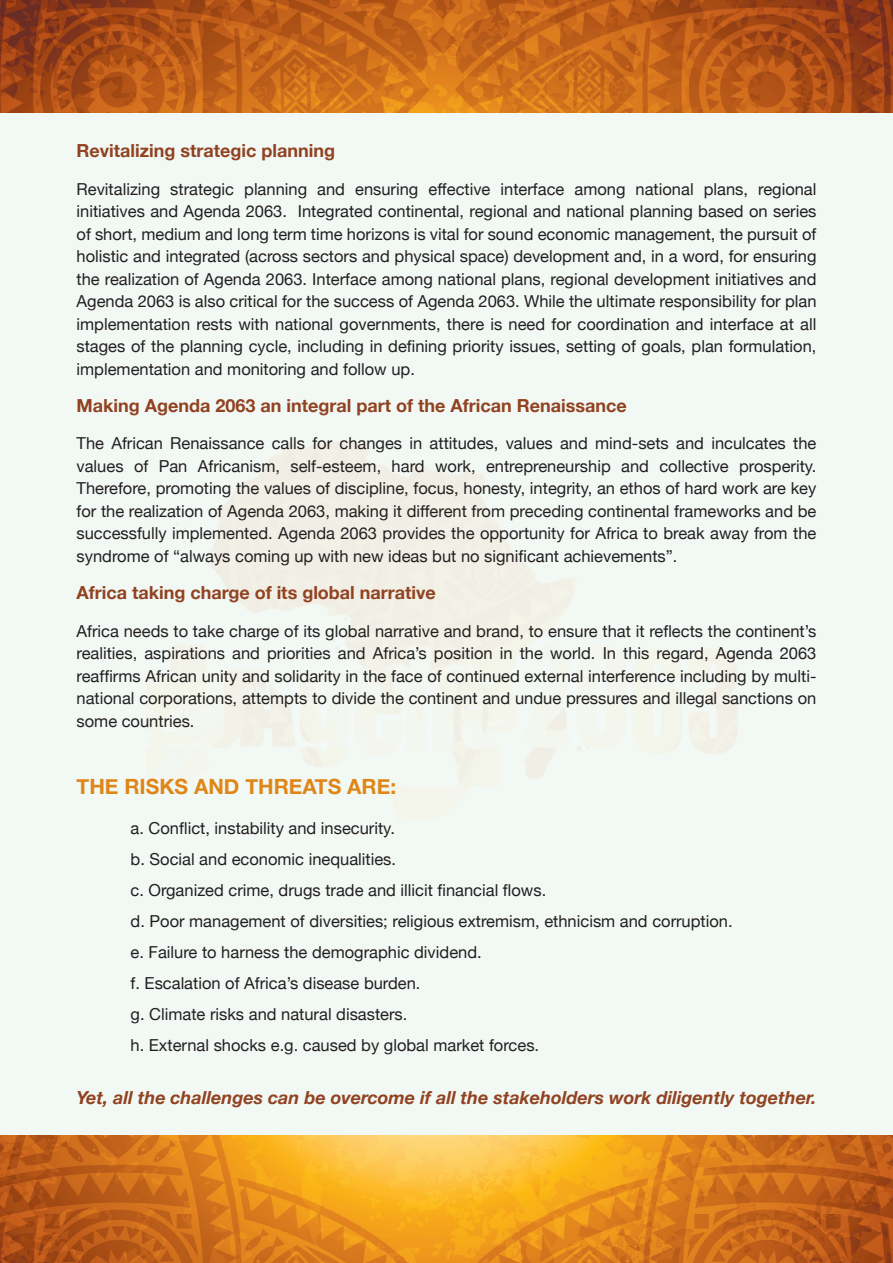
<style>
.page{position:relative;width:893px;height:1263px;background:#f2f9f5}
.page>*{position:absolute;margin:0;border:0;box-sizing:border-box;transform-origin:0 0}
.t1{font:700 21px "Helvetica Neue";color:#df8619}
.t2{font:700 18px "Helvetica Neue";color:#914221}
.t3{font:italic 700 18px "Helvetica Neue";color:#914221}
.t4{font:16.5px/22.5px "Helvetica Neue";color:#231f20}
</style>
<div class="page">
<img style="left:0;top:0;width:893px;height:113px">
<img style="left:0;top:1135px;width:893px;height:128px">
<p class="t2" style="left:77px;top:140px;width:260px">Revitalizing strategic planning</p>
<p class="t4" style="left:77px;top:177px;width:85px">Revitalizing</p>
<p class="t4" style="left:170px;top:177px;width:65px">strategic</p>
<p class="t4" style="left:244px;top:177px;width:64px">planning</p>
<p class="t4" style="left:317px;top:177px;width:29px">and</p>
<p class="t4" style="left:355px;top:177px;width:65px">ensuring</p>
<p class="t4" style="left:428px;top:177px;width:64px">effective</p>
<p class="t4" style="left:501px;top:177px;width:65px">interface</p>
<p class="t4" style="left:574px;top:177px;width:53px">among</p>
<p class="t4" style="left:636px;top:177px;width:60px">national</p>
<p class="t4" style="left:704px;top:177px;width:46px">plans,</p>
<p class="t4" style="left:758px;top:177px;width:60px">regional</p>
<p class="t4" style="left:77px;top:200px;width:741px">initiatives and Agenda 2063.<br>of short, medium and long term time horizons is vital for sound economic management, the pursuit of holistic and integrated (across sectors and physical space) development and in, a word, for ensuring the realization of Agenda 2063. Interface among national plans, regional development initiatives and Agenda 2063 is also critical for the success of Agenda 2063. While the ultimate responsibility for plan implementation rests with national governments, there is need for coordination and interface at all stages of the planning cycle, including in defining priority issues, setting of goals, plan formulation, implementation and monitoring and follow up.</p>
<p class="t2" style="left:77px;top:394px;width:552px">Making Agenda 2063 an integral part of the African Renaissance</p>
<p class="t4" style="left:77px;top:432px;width:741px;text-align:right">The African Renaissance calls for changes in attitudes, values and mind-sets and inculcates the prosperity.</p>
<p class="t4" style="left:298px;top:200px;width:520px">Integrated continental, regional and national planning based on series</p>
<p class="t4" style="left:134px;top:454px;width:16px">of</p>
<p class="t4" style="left:198px;top:454px;width:84px">Africanism,</p>
<p class="t4" style="left:290px;top:454px;width:92px">self-esteem,</p>
<p class="t4" style="left:77px;top:454px;width:741px">values<br>Therefore, promoting the values of discipline, focus, honesty, integrity, an ethos of hard work are key for the realization of Agenda 2063, making it different from preceding continental frameworks and be successfully implemented. Agenda 2063 provides the opportunity for Africa to break away from the syndrome of “always coming up with new ideas but no significant achievements .“</p>
<p class="t2" style="left:77px;top:582px;width:361px">Africa taking charge of its global narrative</p>
<p class="t4" style="left:77px;top:619px;width:741px">Africa needs to take charge of its global narrative and brand, to ensure that it reflects the continent s’ realities, aspirations and priorities and Africa s’ position in the world. In this regard, Agenda 2063</p>
<p class="t4" style="left:77px;top:687px;width:741px">national corporations, attempts to divide the continent and undue pressures and illegal sanctions on</p>
<p class="t4" style="left:159px;top:454px;width:30px">Pan</p>
<p class="t4" style="left:392px;top:454px;width:35px">hard</p>
<p class="t4" style="left:435px;top:454px;width:42px">work,</p>
<p class="t4" style="left:486px;top:454px;width:126px">entrepreneurship</p>
<p class="t4" style="left:621px;top:454px;width:29px">and</p>
<p class="t4" style="left:659px;top:454px;width:71px">collective</p>
<p class="t4" style="left:77px;top:664px;width:741px">reaffirms African unity and solidarity in the face of continued external interference including by multi-</p>
<p class="t4" style="left:77px;top:709px;width:119px">some countries.</p>
<p class="t1" style="left:77px;top:774px;width:321px">THE RISKS AND THREATS ARE:</p>
<p class="t4" style="left:131px;top:812px;width:604px;line-height:31px">.a Conflict, instability and insecurity.<br>.b Social and economic inequalities.<br>.c Organized crime, drugs trade and illicit financial flows.<br>.d Poor management of diversities; religious extremism, ethnicism and corruption. .e Failure to harness the demographic dividend.<br>.f Escalation of Africa s’ disease burden.<br>.g Climate risks and natural disasters.<br>.h External shocks .g.e caused by global market forces.</p>
<p class="t3" style="left:77px;top:1087px;width:741px">Yet, all the challenges can be overcome if all the stakeholders work diligently together.</p>
</div>
